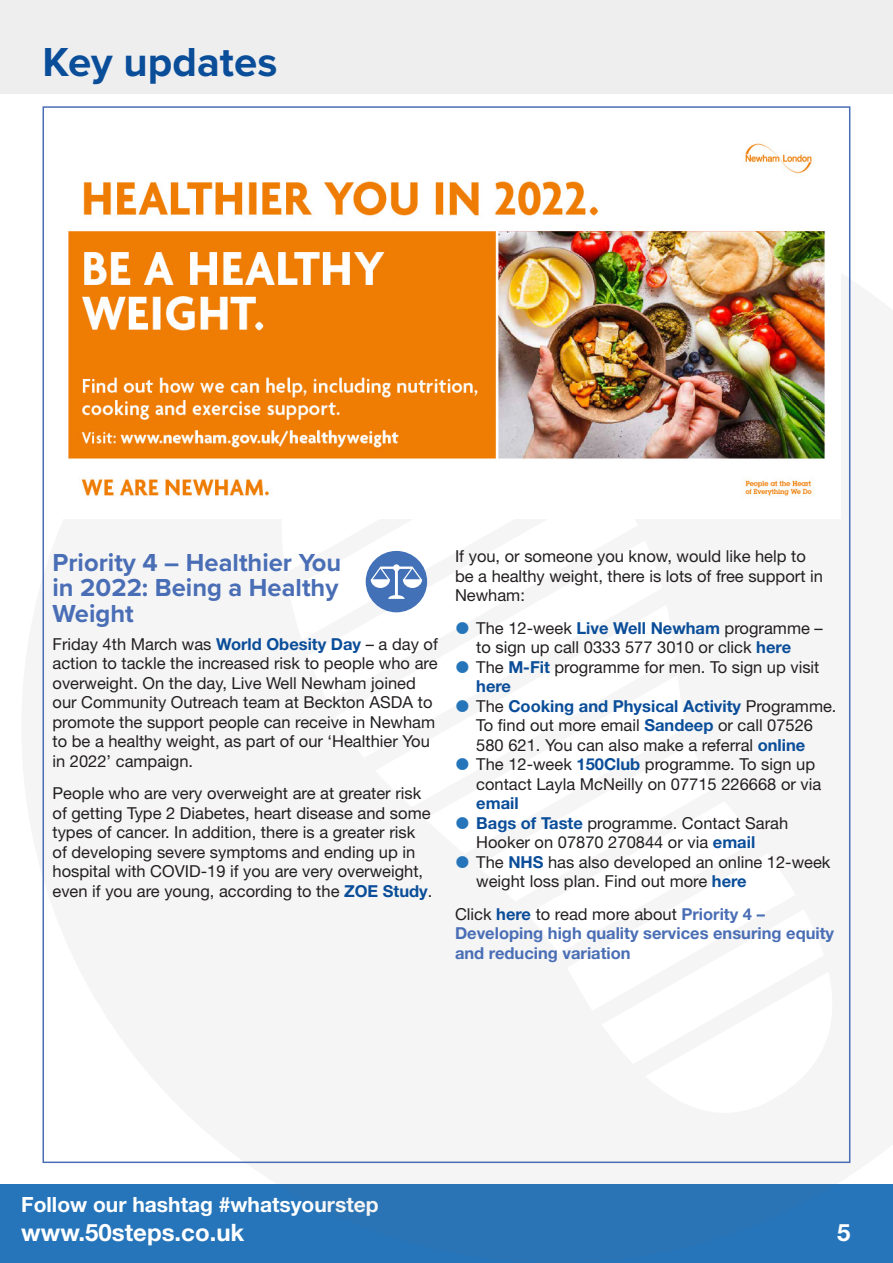
<style>
.page{position:relative;width:893px;height:1263px;background:#fff}
.page>*{position:absolute;margin:0;border:0;box-sizing:border-box;transform-origin:0 0}
.t1{font:700 42px "Proxima Nova";color:#0a4d99}
.Step_subhead{font:700 25.5px/25.5px "Proxima Nova";color:#4a6eb5;text-align:justify}
.t2{font:700 24px "Helvetica Neue LT Std";color:#fff}
.t3{font:700 21px "Helvetica Neue LT Std";color:#fff}
.Body{font:16.5px/19.5px "Helvetica Neue LT Std";color:#231f20}
.Body-2{font:700 16.5px/19.5px "Helvetica Neue LT Std";color:#4a6eb5}
.s1{font-weight:700;color:#0a4d99}
.s2{font-weight:400;color:#231f20}
.s3{color:#0a4d99}
</style>
<div class="page">
<div style="left:0;top:1184px;width:893px;height:79px;background:#2675ba"></div>
<div style="left:0;top:0;width:893px;height:94px;background:#eeeeef"></div>
<div style="left:366px;top:551px;width:61px;height:61px;background:#4371b8;border-radius:50%"></div>
<svg style="left:371px;top:564px;width:51px;height:35px"></svg>
<img style="left:68px;top:143px;width:757px;height:355px">
<p class="t1" style="left:43px;top:30px;width:236px">Key updates</p>
<p class="Step_subhead" style="left:53px;top:549px;width:290px">Priority 4 – Healthier You in 2022: Being a Healthy Weight</p>
<p class="Body" style="left:53px;top:634px;width:387px">Friday 4th March was <span class="s1">World Obesity Day</span> – a day of action to tackle the increased risk to people who are overweight. On the day, Live Well Newham joined our Community Outreach team at Beckton ASDA to promote the support people can receive in Newham to be a healthy weight, as part of our ‘Healthier You in 2022’ campaign.</p>
<p class="Body" style="left:53px;top:783px;width:381px">People who are very overweight are at greater risk of getting Type 2 Diabetes, heart disease and some types of cancer. In addition, there is a greater risk of developing severe symptoms and ending up in hospital with COVID-19 if you are very overweight, even if you are young, according to the <span class="s1">ZOE Study</span>.</p>
<p class="Body" style="left:455px;top:547px;width:369px">If you, or someone you know, would like help to be a healthy weight, there is lots of free support in<br>Newham:</p>
<p class="Body" style="left:476px;top:618px;width:348px">The 12-week <span class="s1">Live Well Newham</span> programme – to sign up call 0333 577 3010 or click <span class="s1">here</span></p>
<p class="Body" style="left:476px;top:657px;width:345px">The <span class="s1">M-Fit</span> programme for men. To sign up visit <span class="s1">here</span></p>
<p class="Body" style="left:476px;top:696px;width:362px">The <span class="s1">Cooking and Physical Activity</span> Programme.<br>To find out more email <span class="s1">Sandeep</span> or call 07526<br>580 621. You can also make a referral <span class="s1">online</span></p>
<p class="Body" style="left:476px;top:754px;width:347px">The 12-week <span class="s1">150Club</span> programme. To sign up contact Layla McNeilly on 07715 226668 or via <span class="s1">email</span></p>
<p class="Body" style="left:476px;top:813px;width:314px"><span class="s1">Bags of Taste</span> programme. Contact Sarah<br>Hooker on 07870 270844 or via <span class="s1">email</span></p>
<p class="Body" style="left:476px;top:852px;width:356px">The <span class="s1">NHS</span> has also developed an online 12-week weight loss plan. Find out more <span class="s1">here</span></p>
<p class="Body-2" style="left:455px;top:903px;width:381px"><span class="s2">Click</span> <span class="s3">here</span> <span class="s2">to read more about</span> Priority 4 –<br>Developing high quality services ensuring equity and reducing variation</p>
<p class="t3" style="left:21px;top:1191px;width:359px">Follow our hashtag #whatsyourstep</p>
<h3 class="t2" style="left:21px;top:1217px;width:225px">www.50steps.co.uk</h3>
<h3 class="t2" style="left:837px;top:1217px;width:15px">5</h3>
</div>
